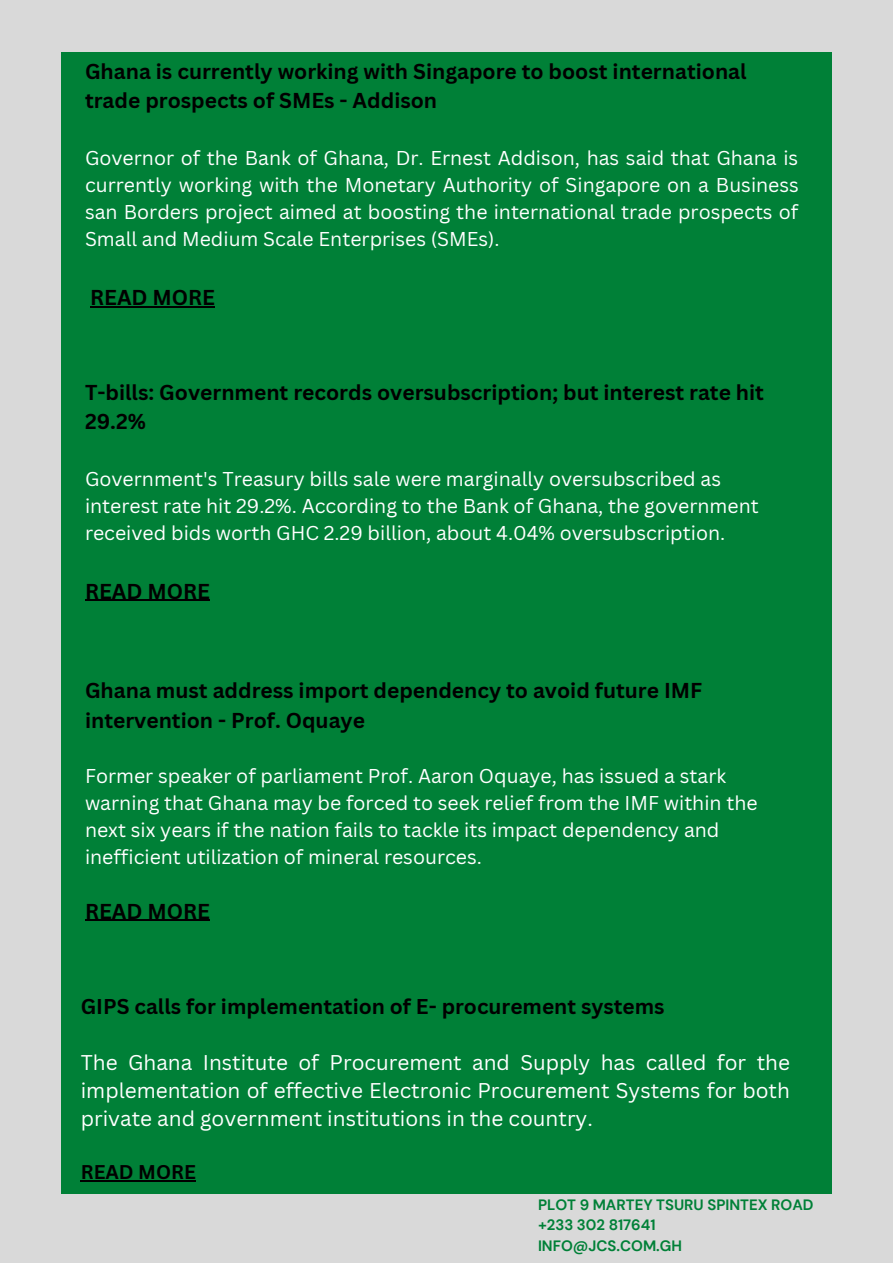
<style>
.page{position:relative;width:893px;height:1264px;background:#fff}
.page>*{position:absolute;margin:0;border:0;box-sizing:border-box;transform-origin:0 0}
.t1{font:700 21px/29.2px "Canva Sans";color:#000}
.t2{font:700 20.85px "Canva Sans";color:#000}
.t3{font:20.7px/28px "Canva Sans";color:#fff;text-align:justify}
.t4{font:19.5px/27px "Canva Sans";color:#fff}
.t5{font:700 19.35px "Canva Sans";color:#000}
.t6{font:700 15px "DM Sans";color:#008037}
</style>
<div class="page">
<div style="left:0;top:0;width:892px;height:1262px;background:#d9d9d9"></div>
<div style="left:61px;top:52px;width:770px;height:1141px;background:#008037"></div>
<hr style="left:85px;top:919px;width:125px;height:2px;background:#000">
<hr style="left:85px;top:599px;width:125px;height:2px;background:#000">
<hr style="left:90px;top:306px;width:125px;height:1px;background:#000">
<hr style="left:81px;top:1180px;width:115px;height:1px;background:#000">
<p class="t1" style="left:85px;top:56px;width:663px">Ghana is currently working with Singapore to boost international trade prospects of SMEs - Addison</p>
<p class="t4" style="left:85px;top:144px;width:715px;text-align:justify">Governor of the Bank of Ghana, Dr. Ernest Addison, has said that Ghana is currently working with the Monetary Authority of Singapore on a Business san Borders project aimed at boosting the international trade prospects of Small and Medium Scale Enterprises (SMEs).</p>
<p class="t1" style="left:90px;top:282px;width:126px">READ MORE</p>
<p class="t1" style="left:85px;top:377px;width:680px">T-bills: Government records oversubscription; but interest rate hit<br>29.2%</p>
<p class="t4" style="left:85px;top:465px;width:675px">Government's Treasury bills sale were marginally oversubscribed as interest rate hit 29.2%. According to the Bank of Ghana, the government received bids worth GHC 2.29 billion, about 4.04% oversubscription.</p>
<p class="t1" style="left:85px;top:576px;width:126px">READ MORE</p>
<p class="t1" style="left:85px;top:675px;width:618px">Ghana must address import dependency to avoid future IMF intervention - Prof. Oquaye</p>
<p class="t4" style="left:85px;top:761px;width:674px">Former speaker of parliament Prof. Aaron Oquaye, has issued a stark warning that Ghana may be forced to seek relief from the IMF within the next six years if the nation fails to tackle its impact dependency and inefficient utilization of mineral resources.</p>
<p class="t1" style="left:85px;top:896px;width:126px">READ MORE</p>
<p class="t2" style="left:81px;top:991px;width:585px">GIPS calls for implementation of E- procurement systems</p>
<p class="t3" style="left:81px;top:1047px;width:710px">The Ghana Institute of Procurement and Supply has called for the implementation of effective Electronic Procurement Systems for both private and government institutions in the country.</p>
<p class="t5" style="left:81px;top:1158px;width:117px">READ MORE</p>
<p class="t6" style="left:538px;top:1195px;width:277px">PLOT 9 MARTEY TSURU SPINTEX ROAD</p>
<p class="t6" style="left:538px;top:1215px;width:119px">+233 302 817641</p>
<p class="t6" style="left:538px;top:1235px;width:145px">INFO@JCS.COM.GH</p>
</div>
